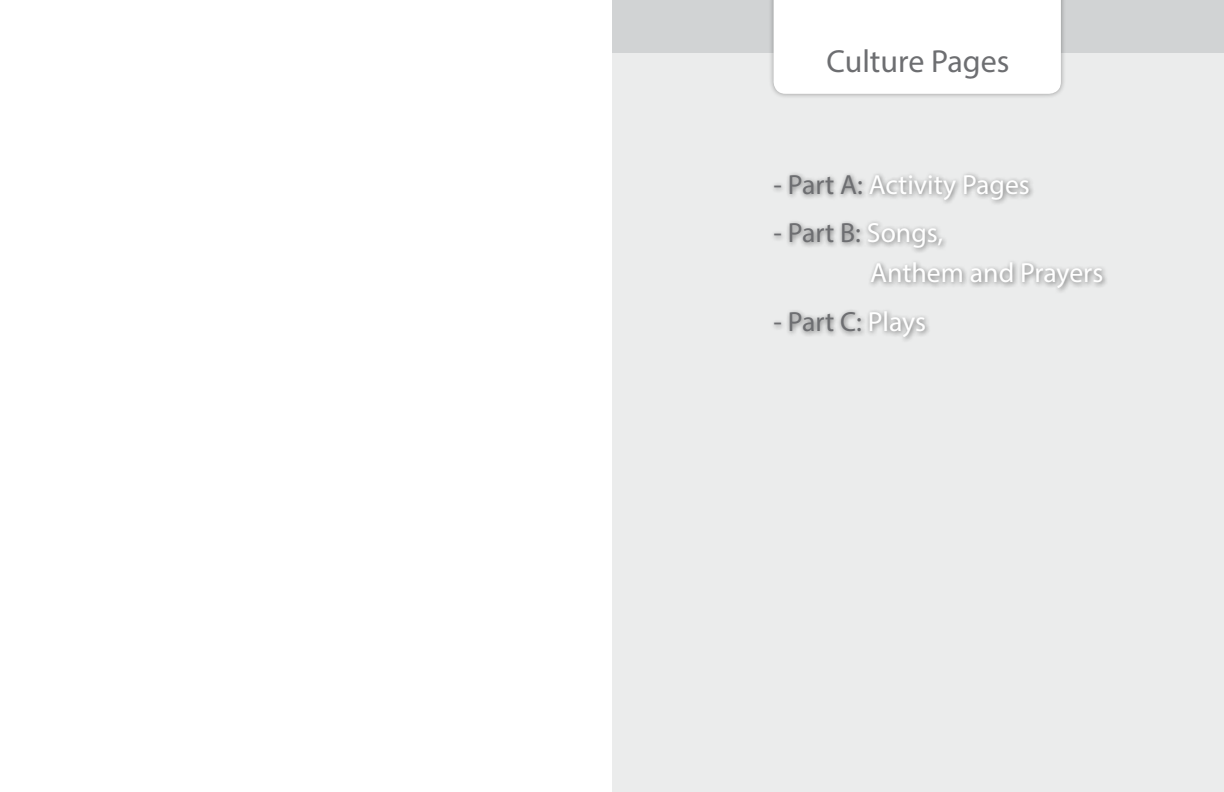
<style>
.page{position:relative;width:1224px;height:792px;background:#fff}
.page>*{position:absolute;margin:0;border:0;box-sizing:border-box;transform-origin:0 0}
.t1{font:32px "Myriad Pro";color:#6d6e71}
.t2{font:27.8px/40px "Myriad Pro";color:#fff}
.t3{font:27.8px "Myriad Pro";letter-spacing:-.005em;color:#6d6e71}
.s1{color:#6d6e71}
.s2{color:#fff}
</style>
<div class="page">
<div style="left:612px;top:0;width:612px;height:792px;background:#ebecec"></div>
<div style="left:612px;top:0;width:612px;height:52px;background:#d1d3d4"></div>
<div style="left:768px;top:0;width:299px;height:99px;background:#000;opacity:.35"></div>
<div style="left:774px;top:0;width:287px;height:94px;background:#fff"></div>
<div style="left:771px;top:171px;width:338px;height:172px;background:#000;opacity:.55"></div>
<p class="t1" style="left:827px;top:48px;width:184px">Culture Pages</p>
<p class="t2" style="left:774px;top:167px;width:258px"><span class="s1">- Part A:</span> Activity Pages</p>
<p class="t2" style="left:870px;top:215px;width:235px;text-indent:-97px"><span class="s1">- Part B:</span> Songs,<br>Anthem and Prayers</p>
<p class="t3" style="left:774px;top:310px;width:154px">- Part C: <span class="s2">Plays</span></p>
</div>
